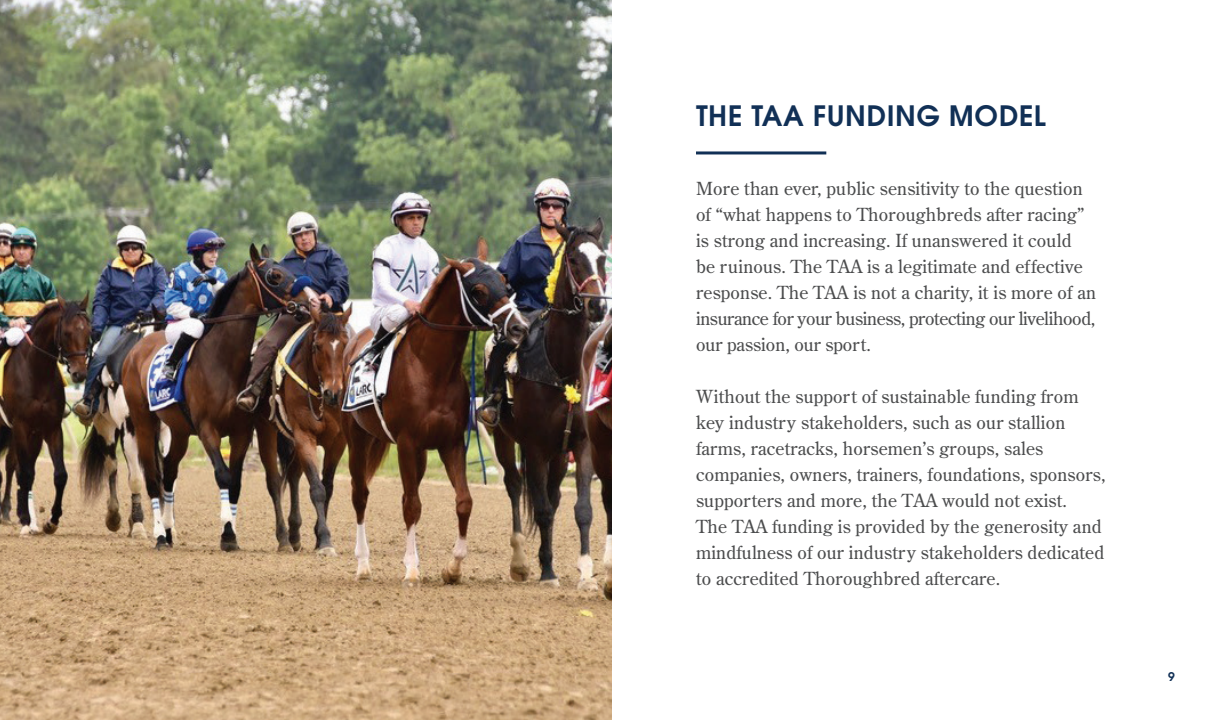
<style>
.page{position:relative;width:1224px;height:720px;background:#fff}
.page>*{position:absolute;margin:0;border:0;box-sizing:border-box;transform-origin:0 0}
.t1{font:600 28px "Av Garde Goth";letter-spacing:.02em;color:#113056}
.t2{font:18px/26px "Century Old Style";letter-spacing:.01em;color:#4b4c4d}
.t3{font:600 12px "Av Garde Goth";color:#113056}
</style>
<div class="page">
<hr style="left:696px;top:151px;width:130px;height:3px;background:#113056">
<img style="left:0;top:0;width:612px;height:720px">
<h1 class="t1" style="left:696px;top:97px;width:352px">THE TAA FUNDING MODEL</h1>
<p class="t2" style="left:696px;top:175px;width:402px">More than ever, public sensitivity to the question of “what happens to Thoroughbreds after racing” is strong and increasing. If unanswered it could<br>be ruinous. The TAA is a legitimate and effective response. The TAA is not a charity, it is more of an insurance for your business, protecting our livelihood, our passion, our sport.</p>
<p class="t2" style="left:696px;top:383px;width:411px">Without the support of sustainable funding from key industry stakeholders, such as our stallion farms, racetracks, horsemen’s groups, sales companies, owners, trainers, foundations, sponsors, supporters and more, the TAA would not exist.<br>The TAA funding is provided by the generosity and mindfulness of our industry stakeholders dedicated to accredited Thoroughbred aftercare.</p>
<p class="t3" style="left:1168px;top:668px;width:8px">9</p>
</div>
